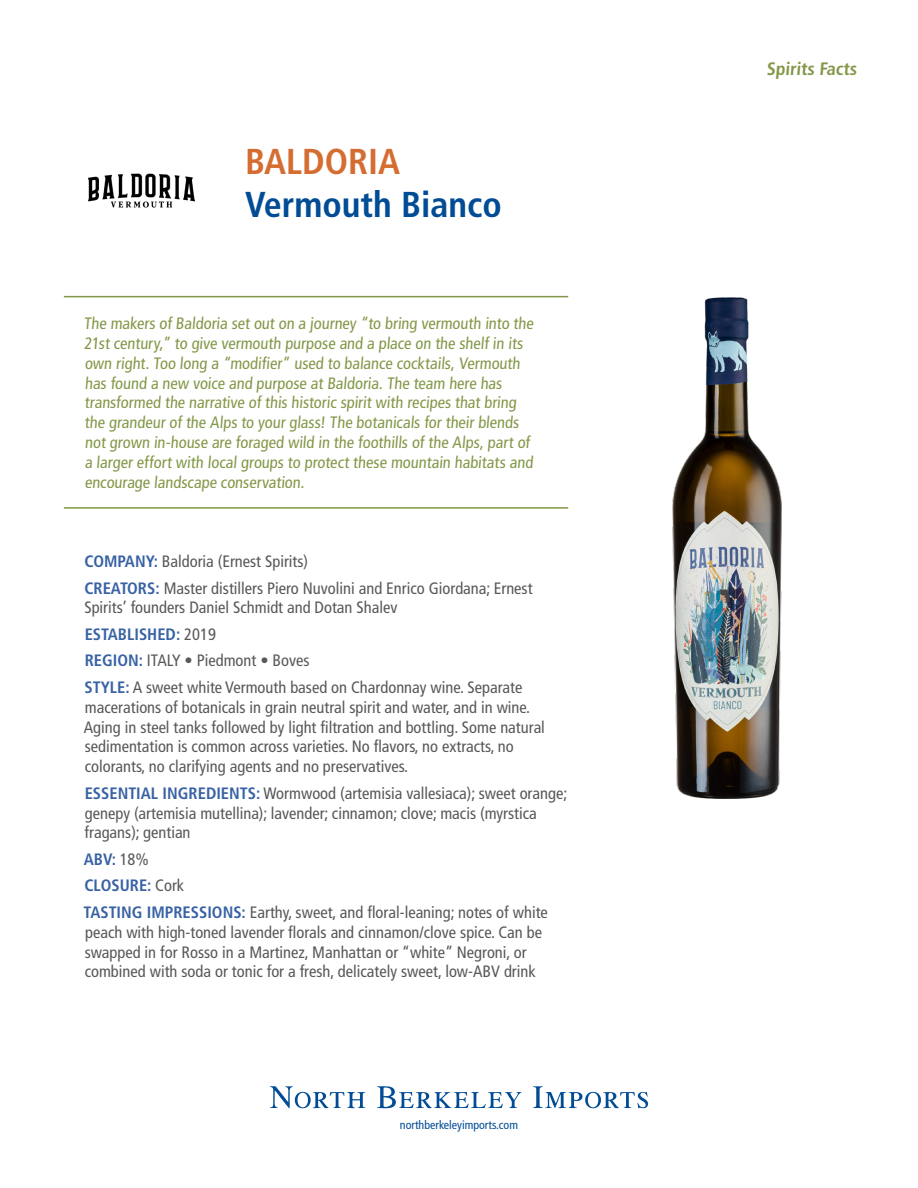
<style>
.page{position:relative;width:918px;height:1188px;background:#fff}
.page>*{position:absolute;margin:0;border:0;box-sizing:border-box;transform-origin:0 0}
.t1{font:700 condensed 36px "Frutiger LT Std";color:#014c95}
.t2{font:700 condensed 36px "Frutiger LT Std";color:#d56d32}
.t3{font:700 condensed 18px "Frutiger LT Std";color:#829747}
.info{font:condensed 16.5px/19.8px "Frutiger LT Std";color:#57585a}
.t4{font:condensed 16.5px/19.8px "Frutiger LT Std";color:#829747}
.info-2{font:700 condensed 16.5px "Frutiger LT Std";color:#3862a4}
.t5{font:condensed 12px "Frutiger LT Std";color:#014c95}
.s1{font-weight:700;color:#3862a4}
.s2{font-weight:400;color:#57585a}
</style>
<div class="page">
<svg style="left:270px;top:1086px;width:96px;height:23px"></svg>
<svg style="left:377px;top:1086px;width:145px;height:23px"></svg>
<svg style="left:533px;top:1086px;width:116px;height:23px"></svg>
<hr style="left:64px;top:296px;width:504px;height:1px;background:#829747">
<hr style="left:64px;top:507px;width:504px;height:2px;background:#829747">
<img style="left:88px;top:173px;width:108px;height:35px">
<img style="left:673px;top:297px;width:108px;height:501px">
<p class="t2" style="left:245px;top:140px;width:157px">BALDORIA</p>
<p class="t1" style="left:245px;top:183px;width:258px">Vermouth Bianco</p>
<p class="t4" style="left:84px;top:314px;width:453px">The makers of Baldoria set out on a journey “to bring vermouth into the 21st century,” to give vermouth purpose and a place on the shelf in its own right. Too long a “modifier” used to balance cocktails, Vermouth has found a new voice and purpose at Baldoria. The team here has transformed the narrative of this historic spirit with recipes that bring the grandeur of the Alps to your glass! The botanicals for their blends not grown in-house are foraged wild in the foothills of the Alps, part of a larger effort with local groups to protect these mountain habitats and encourage landscape conservation.</p>
<p class="info" style="left:84px;top:552px;width:225px"><span class="s1">COMPANY:</span> Baldoria (Ernest Spirits)</p>
<p class="info" style="left:84px;top:578px;width:450px"><span class="s1">CREATORS:</span> Master distillers Piero Nuvolini and Enrico Giordana; Ernest<br>Spirits’ founders Daniel Schmidt and Dotan Shalev</p>
<p class="info-2" style="left:85px;top:624px;width:133px">ESTABLISHED: <span class="s2">2019</span></p>
<p class="info" style="left:85px;top:651px;width:226px"><span class="s1">REGION:</span> ITALY • Piedmont • Boves</p>
<p class="info" style="left:84px;top:678px;width:463px"><span class="s1">STYLE:</span> A sweet white Vermouth based on Chardonnay wine. Separate macerations of botanicals in grain neutral spirit and water, and in wine.<br>Aging in steel tanks followed by light filtration and bottling. Some natural sedimentation is common across varieties. No flavors, no extracts, no colorants, no clarifying agents and no preservatives.</p>
<p class="info" style="left:85px;top:783px;width:484px"><span class="s1">ESSENTIAL INGREDIENTS:</span> Wormwood (artemisia vallesiaca); sweet orange; genepy (artemisia mutellina); lavender; cinnamon; clove; macis (myrstica fragans); gentian</p>
<p class="info-2" style="left:84px;top:849px;width:67px">ABV: <span class="s2">18%</span></p>
<p class="info-2" style="left:84px;top:876px;width:101px">CLOSURE: <span class="s2">Cork</span></p>
<p class="info" style="left:84px;top:903px;width:466px"><span class="s1">TASTING IMPRESSIONS:</span> Earthy, sweet, and floral-leaning; notes of white peach with high-toned lavender florals and cinnamon/clove spice. Can be swapped in for Rosso in a Martinez, Manhattan or “white” Negroni, or combined with soda or tonic for a fresh, delicately sweet, low-ABV drink</p>
<p class="t5" style="left:400px;top:1118px;width:120px">northberkeleyimports.com</p>
<p class="t3" style="left:766px;top:58px;width:94px">Spirits Facts</p>
</div>
